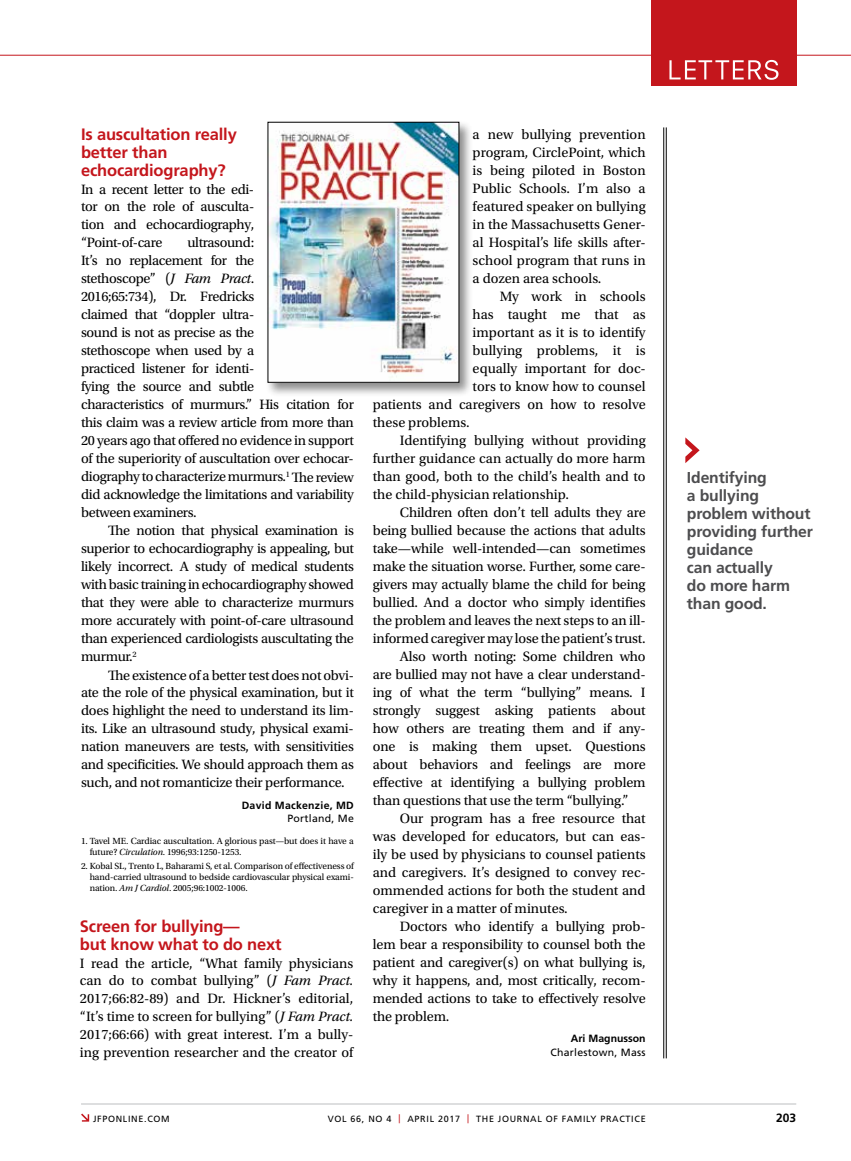
<style>
.page{position:relative;width:851px;height:1161px;background:#fff}
.page>*{position:absolute;margin:0;border:0;box-sizing:border-box;transform-origin:0 0}
.t1{font:700 16.5px/18px "Frutiger LT Std";letter-spacing:-.01em;color:#c4161c}
.t2{font:700 15.75px/18px "Frutiger LT Std";letter-spacing:-.01em;color:#4d4d4f}
.t3{font:14.25px/18px "Utopia Std";letter-spacing:-.01em;color:#000;text-align:justify}
.t4{font:700 12px "Frutiger LT Std";color:#000}
.t5{font:10.5px "Frutiger LT Std";letter-spacing:.025em;color:#000}
.t6{font:700 10.5px "Frutiger LT Std";letter-spacing:.025em;color:#000}
.t7{font:700 10.5px "Frutiger LT Std";color:#000}
.t8{font:9.3px/10.8px "Utopia Std";letter-spacing:-.01em;color:#000}
.t9{font:9px "Frutiger LT Std";letter-spacing:.075em;color:#000}
.s1{font-style:italic}
.s2{color:#c4161c}
</style>
<div class="page">
<hr style="left:0;top:55px;width:850px;height:1px;background:#c4161c">
<svg style="left:81px;top:1114px;width:8px;height:8px"></svg>
<hr style="left:81px;top:1104px;width:715px;height:1px;background:#bcbec0">
<div style="left:651px;top:0;width:145px;height:86px;background:#c4161c"></div>
<svg style="left:669px;top:60px;width:109px;height:20px"></svg>
<svg style="left:685px;top:437px;width:14px;height:26px"></svg>
<hr style="left:666px;top:127px;width:1px;height:931px;background:#000">
<hr style="left:663px;top:127px;width:1px;height:931px;background:#000">
<div style="left:266px;top:120px;width:207px;height:277px;background:#000;opacity:.45"></div>
<img style="left:270px;top:124px;width:187px;height:257px">
<p class="t1" style="left:81px;top:125px;width:157px">Is auscultation really better than echocardiography?</p>
<p class="t3" style="left:81px;top:180px;width:175px">In a recent letter to the edi&shy;tor on the role of ausculta&shy;tion and echocardiography, “Point-of-care</p>
<p class="t3" style="left:81px;top:234px;width:274px;text-align:left;text-indent:106px">ultrasound:<br>It’s no replacement for the<br>stethoscope” (<span class="s1">J Fam Pract</span>.<br>2016;65:734), Dr. Fredricks<br>claimed that “doppler ultra-<br>sound is not as precise as the<br>stethoscope when used by a<br>practiced listener for identi-<br>fying the source and subtle<br>characteristics of murmurs.” His citation for this claim was a review article from more than 20 years ago that offered no evidence in support of the superiority of auscultation over echocar&shy;diography to characterize murmurs.<sup>1</sup> The review did acknowledge the limitations and variability between examiners.</p>
<p class="t3" style="left:81px;top:522px;width:274px;text-indent:27px">The notion that physical examination is superior to echocardiography is appealing, but likely incorrect. A study of medical students with basic training in echocardiography showed that they were able to characterize murmurs more accurately with point-of-care ultrasound than experienced cardiologists auscultating the murmur.<sup>2</sup></p>
<p class="t3" style="left:81px;top:666px;width:274px;text-indent:27px">The existence of a better test does not obvi&shy;ate the role of the physical examination, but it does highlight the need to understand its lim&shy;its. Like an ultrasound study, physical exami&shy;nation maneuvers are tests, with sensitivities and specificities. We should approach them as such, and not romanticize their performance.</p>
<p class="t6" style="left:242px;top:799px;width:114px">David Mackenzie, MD</p>
<p class="t5" style="left:287px;top:812px;width:68px">Portland, Me</p>
<p class="t8" style="left:90px;top:836px;width:266px;text-indent:-9px">1. Tavel ME. Cardiac auscultation. A glorious past—but does it have a future? <span class="s1">Circulation</span>. 1996;93:1250-1253.</p>
<p class="t8" style="left:90px;top:861px;width:265px;text-align:justify;text-indent:-9px">2. Kobal SL, Trento L, Baharami S, et al. Comparison of effectiveness of hand-carried ultrasound to bedside cardiovascular physical exami&shy;nation. <span class="s1">Am J Cardiol</span>. 2005;96:1002-1006.</p>
<p class="t1" style="left:80px;top:917px;width:203px">Screen for bullying—<br>but know what to do next</p>
<p class="t3" style="left:80px;top:954px;width:275px">I read the article, “What family physicians can do to combat bullying” (<span class="s1">J Fam Pract.<br></span>2017;66:82-89) and Dr. Hickner’s editorial, “It’s time to screen for bullying” (<span class="s1">J Fam Pract.<br></span>2017;66:66) with great interest. I’m a bully&shy;ing prevention researcher and the creator of</p>
<p class="t3" style="left:472px;top:126px;width:174px">a new bullying prevention program, CirclePoint, which is being piloted in Boston Public Schools. I’m also a featured speaker on bullying in the Massachusetts Gener&shy;al Hospital’s life skills after&shy;school program that runs in a dozen area schools.</p>
<p class="t3" style="left:499px;top:288px;width:147px">My work in schools</p>
<p class="t3" style="left:472px;top:306px;width:174px">has taught me that as</p>
<p class="t3" style="left:472px;top:324px;width:174px">important as it is to identify</p>
<p class="t3" style="left:472px;top:342px;width:174px">bullying problems, it is</p>
<p class="t3" style="left:472px;top:360px;width:174px">equally important for doc-</p>
<p class="t3" style="left:472px;top:378px;width:174px">tors to know how to counsel</p>
<p class="t3" style="left:373px;top:396px;width:274px">patients and caregivers on how to resolve</p>
<p class="t3" style="left:373px;top:414px;width:98px">these problems.</p>
<p class="t3" style="left:400px;top:432px;width:247px">Identifying bullying without providing</p>
<p class="t3" style="left:373px;top:450px;width:274px">further guidance can actually do more harm</p>
<p class="t3" style="left:373px;top:468px;width:274px">than good, both to the child’s health and to</p>
<p class="t3" style="left:373px;top:486px;width:198px">the child-physician relationship.</p>
<p class="t3" style="left:400px;top:504px;width:247px">Children often don’t tell adults they are</p>
<p class="t3" style="left:373px;top:522px;width:274px">being bullied because the actions that adults</p>
<p class="t3" style="left:373px;top:540px;width:274px">take—while well-intended—can sometimes</p>
<p class="t3" style="left:373px;top:558px;width:274px">make the situation worse. Further, some care-</p>
<p class="t3" style="left:373px;top:576px;width:274px">givers may actually blame the child for being</p>
<p class="t3" style="left:373px;top:594px;width:274px">bullied. And a doctor who simply identifies</p>
<p class="t3" style="left:373px;top:612px;width:274px">the problem and leaves the next steps to an ill-</p>
<p class="t3" style="left:373px;top:630px;width:274px">informed caregiver may lose the patient’s trust.</p>
<p class="t3" style="left:400px;top:648px;width:247px">Also worth noting: Some children who</p>
<p class="t3" style="left:373px;top:666px;width:274px">are bullied may not have a clear understand-</p>
<p class="t3" style="left:373px;top:684px;width:274px">ing of what the term “bullying” means. I</p>
<p class="t3" style="left:373px;top:702px;width:274px">strongly suggest asking patients about</p>
<p class="t3" style="left:373px;top:720px;width:274px">how others are treating them and if any-</p>
<p class="t3" style="left:373px;top:738px;width:274px">one is making them upset. Questions</p>
<p class="t3" style="left:373px;top:756px;width:274px">about behaviors and feelings are more</p>
<p class="t3" style="left:373px;top:774px;width:274px">effective at identifying a bullying problem</p>
<p class="t3" style="left:373px;top:792px;width:257px">than questions that use the term “bullying.”</p>
<p class="t3" style="left:400px;top:810px;width:247px">Our program has a free resource that</p>
<p class="t3" style="left:373px;top:828px;width:274px">was developed for educators, but can eas-</p>
<p class="t3" style="left:373px;top:846px;width:274px">ily be used by physicians to counsel patients</p>
<p class="t3" style="left:373px;top:864px;width:274px">and caregivers. It’s designed to convey rec-</p>
<p class="t3" style="left:373px;top:882px;width:274px">ommended actions for both the student and</p>
<p class="t3" style="left:373px;top:900px;width:196px">caregiver in a matter of minutes.</p>
<p class="t3" style="left:400px;top:918px;width:247px">Doctors who identify a bullying prob-</p>
<p class="t3" style="left:373px;top:936px;width:274px">lem bear a responsibility to counsel both the</p>
<p class="t3" style="left:373px;top:954px;width:274px">patient and caregiver(s) on what bullying is,</p>
<p class="t3" style="left:373px;top:972px;width:274px">why it happens, and, most critically, recom-</p>
<p class="t3" style="left:373px;top:990px;width:274px">mended actions to take to effectively resolve</p>
<p class="t3" style="left:373px;top:1008px;width:78px">the problem.</p>
<p class="t7" style="left:571px;top:1032px;width:76px">Ari Magnusson</p>
<p class="t5" style="left:550px;top:1046px;width:97px">Charlestown, Mass</p>
<p class="t2" style="left:687px;top:468px;width:127px">Identifying<br>a bullying problem without providing further guidance<br>can actually<br>do more harm than good.</p>
<p class="t9" style="left:93px;top:1113px;width:78px">JFPONLINE.COM</p>
<p class="t9" style="left:328px;top:1113px;width:319px">VOL 66, NO 4 <span class="s2">|</span> APRIL 2017 <span class="s2">|</span> THE JOURNAL OF FAMILY PRACTICE</p>
<p class="t4" style="left:776px;top:1111px;width:22px">203</p>
</div>
